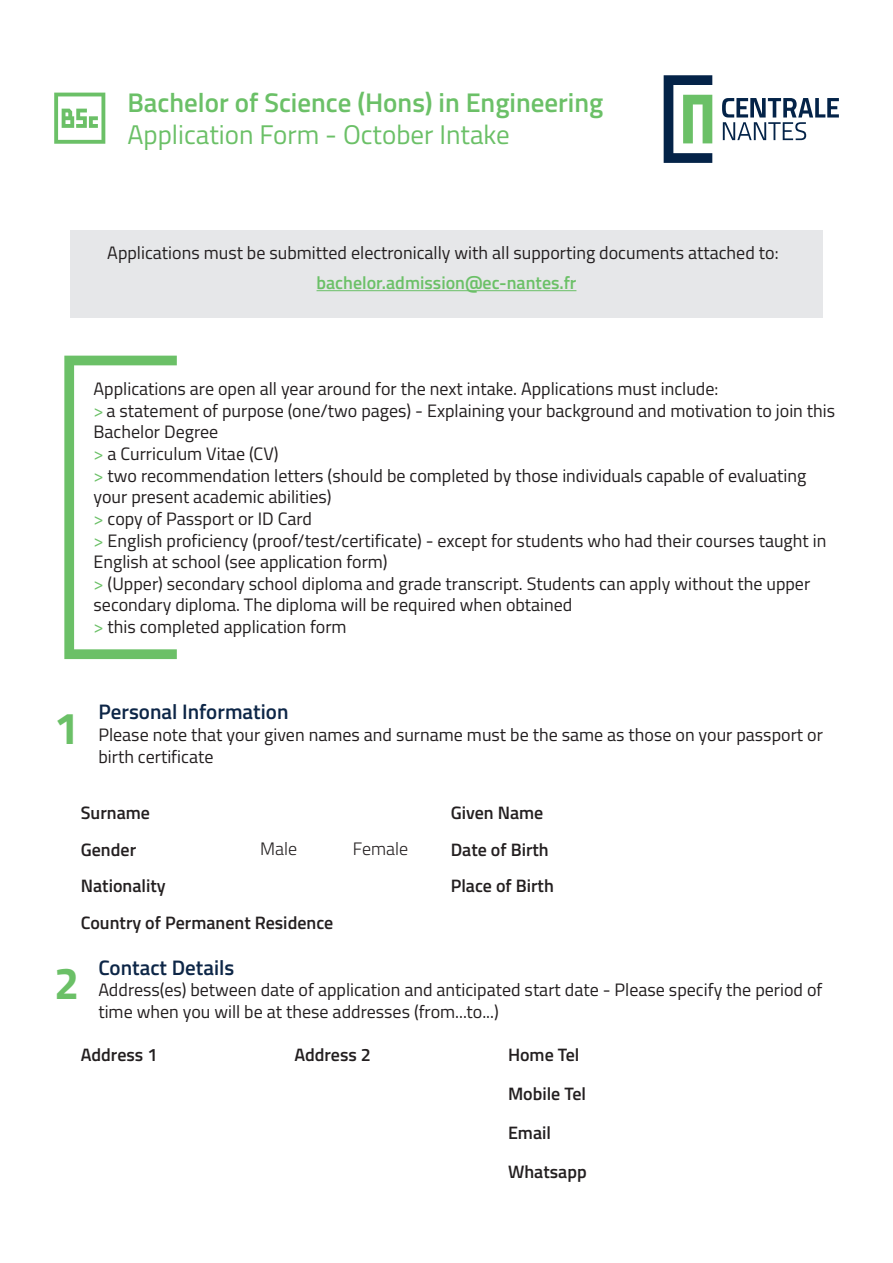
<style>
.page{position:relative;width:893px;height:1263px;background:#fff}
.page>*{position:absolute;margin:0;border:0;box-sizing:border-box;transform-origin:0 0}
.t1{font:700 45px "Titillium";color:#6bc067}
.t2{font:600 27px "Titillium";color:#6bc067}
.t3{font:27px "Titillium";color:#6bc067}
.t4{font:600 21px "Titillium";color:#0d2647}
.t5{font:18px/21.6px "Titillium";color:#231f20}
.t6{font:600 18px/39px "Titillium";color:#231f20}
.t7{font:600 18px "Titillium";color:#6bc067}
.t8{font:300 18px "Titillium";color:#231f20}
.s1{color:#6bc067}
</style>
<div class="page">
<div style="left:70px;top:230px;width:753px;height:88px;background:#e6e7e9"></div>
<svg style="left:722px;top:98px;width:117px;height:42px"></svg>
<svg style="left:664px;top:75px;width:48px;height:88px"></svg>
<svg style="left:64px;top:356px;width:113px;height:303px"></svg>
<svg style="left:54px;top:93px;width:51px;height:51px"></svg>
<hr style="left:317px;top:290px;width:259px;height:1px;background:#6bc067">
<h2 class="t2" style="left:127px;top:82px;width:478px">Bachelor of Science (Hons) in Engineering</h2>
<h2 class="t3" style="left:127px;top:115px;width:384px">Application Form - October Intake</h2>
<p class="t5" style="left:107px;top:241px;width:673px">Applications must be submitted electronically with all supporting documents attached to:</p>
<p class="t7" style="left:316px;top:269px;width:261px">bachelor.admission@ec-nantes.fr</p>
<p class="t5" style="left:94px;top:377px;width:743px">Applications are open all year around for the next intake. Applications must include:<br><span class="s1">&gt;</span> a statement of purpose (one/two pages) - Explaining your background and motivation to join this Bachelor Degree<br><span class="s1">&gt;</span> a Curriculum Vitae (CV)<br><span class="s1">&gt;</span> two recommendation letters (should be completed by those individuals capable of evaluating your present academic abilities)<br><span class="s1">&gt;</span> copy of Passport or ID Card<br><span class="s1">&gt;</span> English proficiency (proof/test/certificate) - except for students who had their courses taught in English at school (see application form)<br><span class="s1">&gt;</span> (Upper) secondary school diploma and grade transcript. Students can apply without the upper secondary diploma. The diploma will be required when obtained<br><span class="s1">&gt;</span> this completed application form</p>
<h1 class="t1" style="left:54px;top:694px;width:27px">1</h1>
<p class="t4" style="left:98px;top:696px;width:192px">Personal Information</p>
<p class="t5" style="left:98px;top:723px;width:726px">Please note that your given names and surname must be the same as those on your passport or birth certificate</p>
<p class="t6" style="left:81px;top:792px;width:71px">Surname</p>
<p class="t6" style="left:451px;top:792px;width:94px">Given Name</p>
<p class="t8" style="left:260px;top:835px;width:39px">Male</p>
<p class="t8" style="left:353px;top:835px;width:57px">Female</p>
<p class="t6" style="left:81px;top:829px;width:57px">Gender</p>
<p class="t6" style="left:451px;top:830px;width:105px;line-height:36.6px">Date of Birth<br>Place of Birth</p>
<p class="t6" style="left:81px;top:865px;width:86px">Nationality</p>
<p class="t6" style="left:81px;top:902px;width:254px">Country of Permanent Residence</p>
<h1 class="t1" style="left:54px;top:949px;width:27px">2</h1>
<p class="t4" style="left:98px;top:951px;width:137px">Contact Details</p>
<p class="t5" style="left:98px;top:978px;width:726px">Address(es) between date of application and anticipated start date - Please specify the period of time when you will be at these addresses (from...to...)</p>
<p class="t6" style="left:81px;top:1034px;width:78px">Address 1</p>
<p class="t6" style="left:294px;top:1034px;width:78px">Address 2</p>
<p class="t6" style="left:508px;top:1034px;width:80px">Home Tel<br>Mobile Tel<br>Email<br>Whatsapp</p>
</div>
